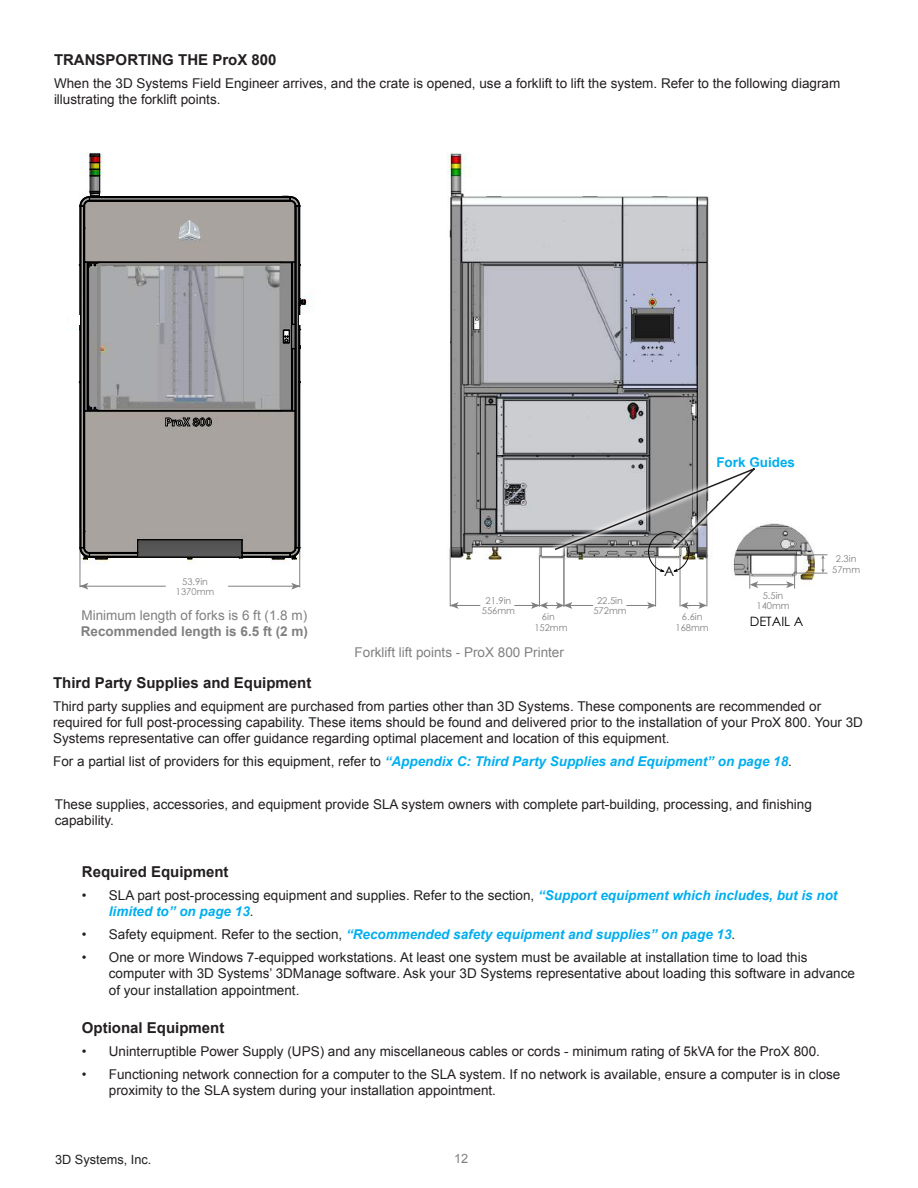
<style>
.page{position:relative;width:918px;height:1188px;background:#fff}
.page>*{position:absolute;margin:0;border:0;box-sizing:border-box;transform-origin:0 0}
.t1{font:700 15px "Arial";color:#231f20}
.t2{font:13.65px "Century Gothic";color:#000}
.t3{font:13.5px/16.2px "Arial";color:#231f20}
.t4{font:italic 700 13.5px "Arial";color:#00aeef}
.t5{font:13.5px "Arial";color:#808080}
.t6{font:700 13.5px "Arial";color:#808080}
.t7{font:700 13.5px "Arial";color:#00aeef}
.t8{font:12.9px "Century Gothic";color:#000}
.t9{font:12.75px "Arial";color:#231f20}
.t10{font:12.75px "Arial";color:#808181}
.t11{font:9.3px/10.5px "Century Gothic";color:#808080;text-align:center}
.s1{font-weight:700;font-style:italic;color:#00aeef}
.s2{font-weight:400;font-style:normal;color:#231f20}
</style>
<div class="page">
<img style="left:78px;top:152px;width:213px;height:421px">
<img style="left:291px;top:152px;width:418px;height:421px">
<img style="left:707px;top:523px;width:121px;height:76px">
<hr style="left:680px;top:556px;width:1px;height:50px;background:#808080">
<hr style="left:706px;top:525px;width:1px;height:81px;background:#808080">
<hr style="left:793px;top:573px;width:34px;height:1px;background:#808080">
<hr style="left:797px;top:554px;width:30px;height:1px;background:#808080">
<hr style="left:564px;top:556px;width:1px;height:50px;background:#808080">
<svg style="left:680px;top:602px;width:27px;height:7px"></svg>
<hr style="left:756px;top:584px;width:33px;height:1px;background:#808080">
<svg style="left:821px;top:555px;width:4px;height:18px"></svg>
<hr style="left:539px;top:556px;width:1px;height:50px;background:#808080">
<hr style="left:450px;top:549px;width:1px;height:57px;background:#808080">
<hr style="left:655px;top:556px;width:1px;height:50px;background:#808080">
<hr style="left:563px;top:556px;width:1px;height:50px;background:#808080">
<hr style="left:86px;top:586px;width:80px;height:1px;background:#808080">
<hr style="left:228px;top:586px;width:66px;height:1px;background:#808080">
<hr style="left:80px;top:549px;width:1px;height:38px;background:#808080">
<hr style="left:299px;top:549px;width:1px;height:38px;background:#808080">
<svg style="left:786px;top:572px;width:9px;height:16px"></svg>
<svg style="left:450px;top:602px;width:30px;height:7px"></svg>
<svg style="left:627px;top:602px;width:29px;height:7px"></svg>
<svg style="left:515px;top:602px;width:78px;height:7px"></svg>
<svg style="left:291px;top:583px;width:9px;height:7px"></svg>
<svg style="left:80px;top:583px;width:8px;height:7px"></svg>
<hr style="left:299px;top:206px;width:1px;height:342px;background:#000">
<hr style="left:296px;top:206px;width:1px;height:342px;background:#000">
<hr style="left:80px;top:206px;width:1px;height:342px;background:#000">
<hr style="left:81px;top:206px;width:1px;height:342px;background:#000">
<hr style="left:83px;top:206px;width:1px;height:342px;background:#000">
<hr style="left:89px;top:196px;width:201px;height:1px;background:#000">
<hr style="left:89px;top:197px;width:201px;height:1px;background:#000">
<hr style="left:89px;top:200px;width:201px;height:1px;background:#000">
<hr style="left:89px;top:557px;width:48px;height:1px;background:#000">
<hr style="left:89px;top:556px;width:48px;height:1px;background:#000">
<hr style="left:89px;top:553px;width:49px;height:1px;background:#000">
<hr style="left:295px;top:411px;width:1px;height:137px;background:#000">
<hr style="left:85px;top:411px;width:210px;height:1px;background:#000">
<hr style="left:89px;top:552px;width:49px;height:1px;background:#000">
<hr style="left:138px;top:539px;width:104px;height:1px;background:#000">
<hr style="left:84px;top:411px;width:1px;height:137px;background:#000">
<hr style="left:84px;top:206px;width:1px;height:56px;background:#000">
<hr style="left:89px;top:201px;width:201px;height:1px;background:#000">
<hr style="left:295px;top:206px;width:1px;height:56px;background:#000">
<hr style="left:292px;top:262px;width:1px;height:62px;background:#000">
<hr style="left:295px;top:349px;width:1px;height:62px;background:#000">
<hr style="left:292px;top:349px;width:1px;height:62px;background:#000">
<hr style="left:295px;top:262px;width:1px;height:62px;background:#000">
<hr style="left:87px;top:262px;width:1px;height:149px;background:#000">
<hr style="left:84px;top:262px;width:1px;height:149px;background:#000">
<hr style="left:97px;top:410px;width:194px;height:1px;background:#000">
<hr style="left:88px;top:267px;width:1px;height:139px;background:#000">
<hr style="left:97px;top:262px;width:194px;height:1px;background:#000">
<hr style="left:291px;top:349px;width:1px;height:61px;background:#000">
<hr style="left:291px;top:263px;width:1px;height:62px;background:#000">
<hr style="left:138px;top:557px;width:104px;height:1px;background:#000">
<svg style="left:165px;top:418px;width:47px;height:9px"></svg>
<svg style="left:282px;top:196px;width:19px;height:14px"></svg>
<svg style="left:131px;top:539px;width:8px;height:19px"></svg>
<svg style="left:296px;top:292px;width:10px;height:19px"></svg>
<svg style="left:79px;top:376px;width:4px;height:8px"></svg>
<svg style="left:296px;top:376px;width:5px;height:9px"></svg>
<svg style="left:238px;top:539px;width:63px;height:21px"></svg>
<hr style="left:138px;top:540px;width:104px;height:1px;background:#000">
<svg style="left:78px;top:317px;width:5px;height:14px"></svg>
<svg style="left:283px;top:317px;width:26px;height:33px"></svg>
<svg style="left:80px;top:511px;width:34px;height:49px;background:#898581"></svg>
<svg style="left:80px;top:154px;width:20px;height:89px"></svg>
<svg style="left:291px;top:258px;width:10px;height:8px"></svg>
<svg style="left:79px;top:258px;width:20px;height:10px"></svg>
<svg style="left:85px;top:406px;width:14px;height:6px"></svg>
<div style="left:69px;top:315px;width:11px;height:9px;background:#fff"></div>
<div style="left:300px;top:315px;width:11px;height:9px;background:#fff"></div>
<div style="left:439px;top:336px;width:11px;height:10px;background:#fff"></div>
<svg style="left:179px;top:220px;width:21px;height:21px"></svg>
<svg style="left:549px;top:462px;width:160px;height:94px"></svg>
<svg style="left:553px;top:465px;width:208px;height:123px"></svg>
<p class="t1" style="left:54px;top:50px;width:224px">TRANSPORTING THE ProX 800</p>
<p class="t3" style="left:54px;top:75px;width:788px">When the 3D Systems Field Engineer arrives, and the crate is opened, use a forklift to lift the system. Refer to the following diagram illustrating the forklift points.</p>
<p class="t11" style="left:176px;top:576px;width:40px">53.9in<br>1370mm</p>
<p class="t5" style="left:81px;top:606px;width:227px">Minimum length of forks is 6 ft (1.8 m)</p>
<p class="t6" style="left:81px;top:622px;width:229px">Recommended length is 6.5 ft (2 m)</p>
<p class="t11" style="left:482px;top:595px;width:35px">21.9in<br>556mm</p>
<p class="t11" style="left:534px;top:612px;width:35px">6in<br>152mm</p>
<p class="t5" style="left:355px;top:643px;width:211px">Forklift lift points - ProX 800 Printer</p>
<p class="t11" style="left:593px;top:595px;width:35px">22.5in<br>572mm</p>
<p class="t7" style="left:716px;top:454px;width:80px">Fork Guides</p>
<p class="t11" style="left:836px;top:554px;width:22px">2.3in</p>
<p class="t2" style="left:664px;top:561px;width:12px">A</p>
<p class="t11" style="left:832px;top:564px;width:29px">57mm</p>
<p class="t11" style="left:676px;top:612px;width:35px">6.6in<br>168mm</p>
<p class="t11" style="left:756px;top:590px;width:35px">5.5in<br>140mm</p>
<p class="t8" style="left:750px;top:613px;width:55px">DETAIL A</p>
<p class="t1" style="left:53px;top:672px;width:260px">Third Party Supplies and Equipment</p>
<p class="t3" style="left:53px;top:698px;width:811px">Third party supplies and equipment are purchased from parties other than 3D Systems. These components are recommended or required for full post-processing capability. These items should be found and delivered prior to the installation of your ProX 800. Your 3D<br>Systems representative can offer guidance regarding optimal placement and location of this equipment.</p>
<p class="t3" style="left:53px;top:753px;width:740px">For a partial list of providers for this equipment, refer to <span class="s1">“Appendix C: Third Party Supplies and Equipment” on page 18</span>.</p>
<p class="t3" style="left:55px;top:796px;width:759px">These supplies, accessories, and equipment provide SLA system owners with complete part-building, processing, and finishing capability.</p>
<p class="t1" style="left:82px;top:862px;width:148px">Required Equipment</p>
<p class="t3" style="left:109px;top:887px;width:730px;text-indent:-27px">• SLA part post-processing equipment and supplies. Refer to the section, <span class="s1">“Support equipment which includes, but is not limited to” on page 13</span>.</p>
<p class="t4" style="left:82px;top:925px;width:655px"><span class="s2">• Safety equipment. Refer to the section,</span> “Recommended safety equipment and supplies” on page 13<span class="s2">.</span></p>
<p class="t3" style="left:109px;top:949px;width:748px;text-indent:-27px">• One or more Windows 7-equipped workstations. At least one system must be available at installation time to load this computer with 3D Systems’ 3DManage software. Ask your 3D Systems representative about loading this software in advance of your installation appointment.</p>
<p class="t1" style="left:82px;top:1017px;width:144px">Optional Equipment</p>
<p class="t3" style="left:82px;top:1043px;width:740px">• Uninterruptible Power Supply (UPS) and any miscellaneous cables or cords - minimum rating of 5kVA for the ProX 800.</p>
<p class="t3" style="left:109px;top:1066px;width:733px;text-indent:-27px">• Functioning network connection for a computer to the SLA system. If no network is available, ensure a computer is in close proximity to the SLA system during your installation appointment.</p>
<p class="t9" style="left:55px;top:1151px;width:98px">3D Systems, Inc.</p>
<p class="t10" style="left:454px;top:1150px;width:16px">12</p>
</div>
